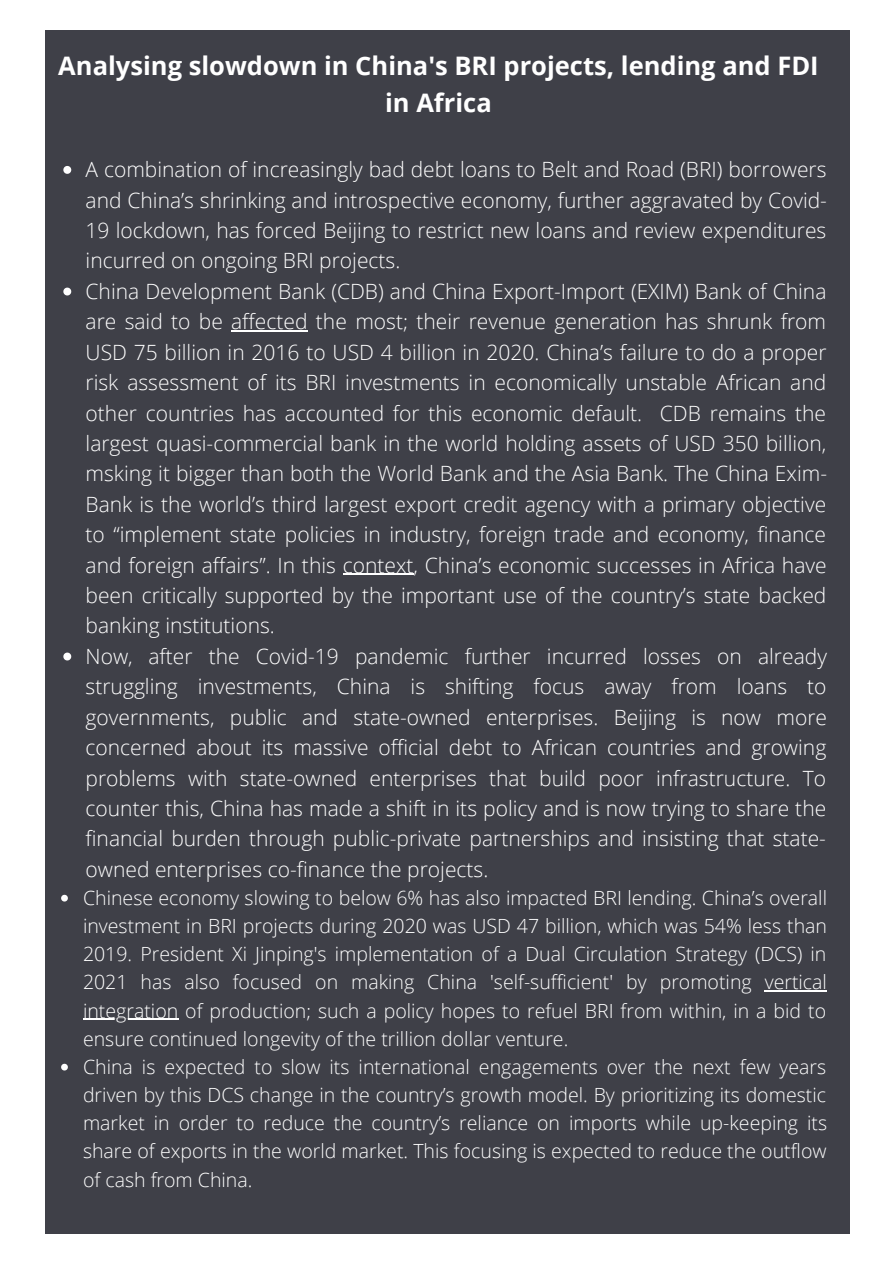
<style>
.page{position:relative;width:894px;height:1264px;background:#fff}
.page>*{position:absolute;margin:0;border:0;box-sizing:border-box;transform-origin:0 0}
.t1{font:700 25.5px/37.2px "Open Sans";color:#fff;text-align:center}
.t2{font:300 21px/30.5px "Open Sans";color:#fff;text-align:justify}
.t3{font:300 19.5px/28.2px "Open Sans";color:#fff;text-align:justify}
</style>
<div class="page">
<div style="left:46px;top:31px;width:803px;height:1202px;background:#3f4048"></div>
<svg style="left:63px;top:166px;width:8px;height:8px"></svg>
<svg style="left:63px;top:287px;width:8px;height:8px"></svg>
<hr style="left:231px;top:330px;width:76px;height:1px;background:#fff">
<hr style="left:342px;top:573px;width:71px;height:2px;background:#fff">
<svg style="left:63px;top:652px;width:8px;height:8px"></svg>
<svg style="left:61px;top:894px;width:7px;height:7px"></svg>
<hr style="left:764px;top:990px;width:62px;height:1px;background:#fff">
<hr style="left:83px;top:1018px;width:95px;height:1px;background:#fff">
<svg style="left:61px;top:1063px;width:7px;height:7px"></svg>
<p class="t1" style="left:58px;top:46px;width:761px">Analysing slowdown in China's BRI projects, lending and FDI in Africa</p>
<p class="t2" style="left:86px;top:154px;width:742px">A combination of increasingly bad debt loans to Belt and Road (BRI) borrowers and China’s shrinking and introspective economy, further aggravated by Covid-19 lockdown, has forced Beijing to restrict new loans and review expenditures incurred on ongoing BRI projects.</p>
<p class="t2" style="left:86px;top:275px;width:742px">China Development Bank (CDB) and China Export-Import (EXIM) Bank of China are said to be affected the most; their revenue generation has shrunk from USD 75 billion in 2016 to USD 4 billion in 2020. China’s failure to do a proper risk assessment of its BRI investments in economically unstable African and other countries has accounted for this economic default. CDB remains the largest quasi-commercial bank in the world holding assets of USD 350 billion, msking it bigger than both the World Bank and the Asia Bank. The China Exim-Bank is the world’s third largest export credit agency with a primary objective to “implement state policies in industry, foreign trade and economy, finance and foreign affairs”. In this context, China’s economic successes in Africa have been critically supported by the important use of the country’s state backed banking institutions.</p>
<p class="t2" style="left:86px;top:640px;width:742px">Now, after the Covid-19 pandemic further incurred losses on already struggling investments, China is shifting focus away from loans to governments, public and state-owned enterprises. Beijing is now more concerned about its massive official debt to African countries and growing problems with state-owned enterprises that build poor infrastructure. To counter this, China has made a shift in its policy and is now trying to share the financial burden through public-private partnerships and insisting that state&shy;owned enterprises co-finance the projects.</p>
<p class="t3" style="left:83px;top:883px;width:745px">Chinese economy slowing to below 6% has also impacted BRI lending. China’s overall investment in BRI projects during 2020 was USD 47 billion, which was 54% less than 2019. President Xi Jinping's implementation of a Dual Circulation Strategy (DCS) in 2021 has also focused on making China 'self-sufficient' by promoting vertical integration of production; such a policy hopes to refuel BRI from within, in a bid to ensure continued longevity of the trillion dollar venture.</p>
<p class="t3" style="left:83px;top:1052px;width:745px">China is expected to slow its international engagements over the next few years driven by this DCS change in the country’s growth model. By prioritizing its domestic market in order to reduce the country’s reliance on imports while up-keeping its share of exports in the world market. This focusing is expected to reduce the outflow of cash from China.</p>
</div>
